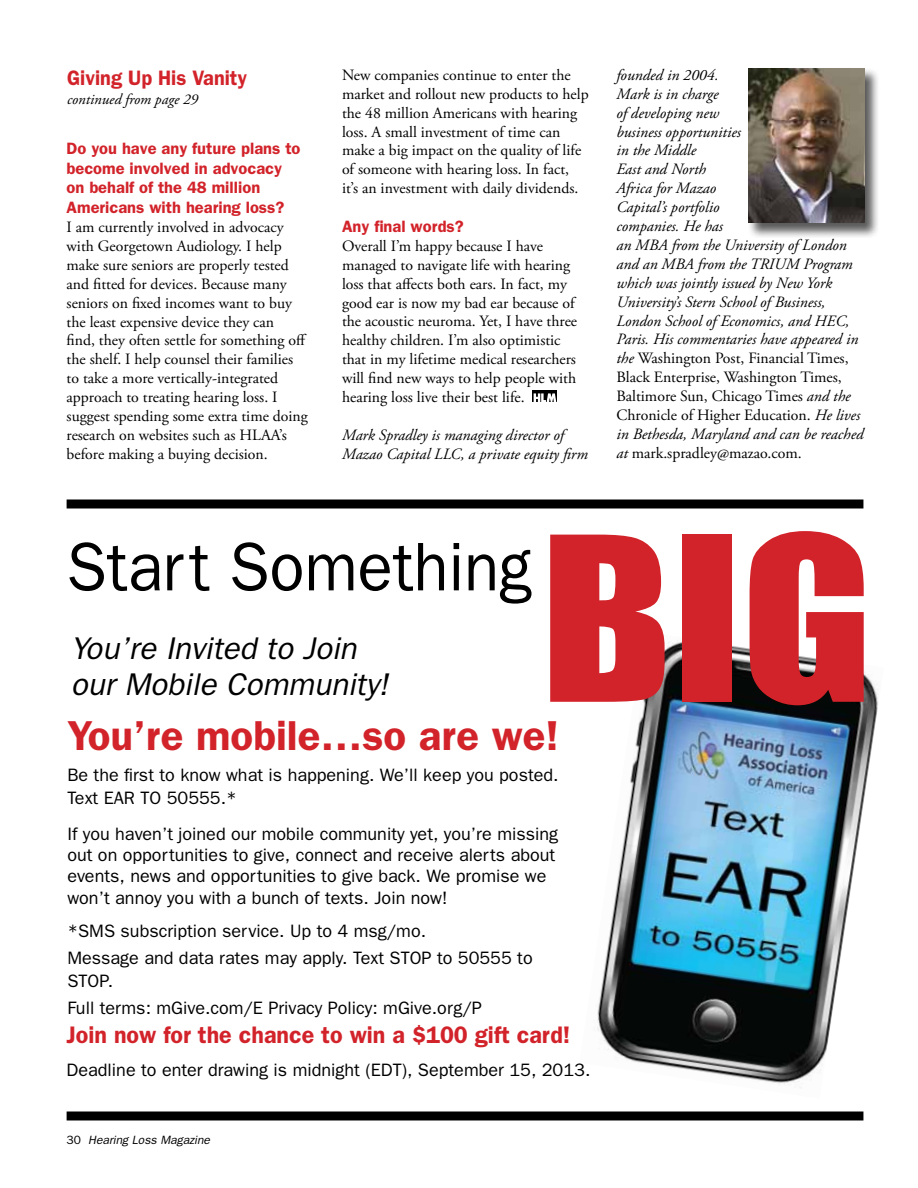
<style>
.page{position:relative;width:918px;height:1188px;background:#fff}
.page>*{position:absolute;margin:0;border:0;box-sizing:border-box;transform-origin:0 0}
.t1{font:211.5px "Impact";color:#d2232a;scale:1.13 1}
.t2{font:69px "Franklin Gothic";color:#000;scale:.94 1}
.t3{font:600 42px "Franklin Gothic";color:#d2232a}
.t4{font:italic 31.5px/36px "Franklin Gothic";color:#000}
.t5{font:600 24px "Franklin Gothic";color:#d2232a}
.t6{font:600 21px "Franklin Gothic";color:#d2232a;scale:.95 1}
.t7{font:18px/21.5px "Franklin Gothic";color:#000}
.t8{font:600 16.5px/19.8px "Franklin Gothic";color:#d2232a}
.t9{font:15.75px/18.9px "Adobe Garamond Pro";color:#000}
.t10{font:italic 15.75px/18.9px "Adobe Garamond Pro";color:#000}
.t11{font:italic 15px "Adobe Garamond Pro";color:#000}
.t12{font:italic 12px "Franklin Gothic";color:#000}
.s1{font-style:normal}
</style>
<div class="page">
<img style="left:597px;top:640px;width:282px;height:445px">
<div style="left:748px;top:68px;width:133px;height:171px;background:#000;opacity:.65"></div>
<img style="left:748px;top:68px;width:117px;height:155px">
<div style="left:532px;top:390px;width:25px;height:12px;background:#000"></div>
<svg style="left:534px;top:393px;width:22px;height:9px"></svg>
<div style="left:67px;top:500px;width:796px;height:8px;background:#000"></div>
<div style="left:67px;top:1112px;width:796px;height:8px;background:#000"></div>
<h3 class="t6" style="left:67px;top:66px;width:191px">Giving Up His Vanity</h3>
<p class="t11" style="left:67px;top:91px;width:132px">continued from page 29</p>
<p class="t8" style="left:67px;top:138px;width:235px">Do you have any future plans to become involved in advocacy on behalf of the 48 million<br>Americans with hearing loss?</p>
<p class="t9" style="left:67px;top:218px;width:243px">I am currently involved in advocacy with Georgetown Audiology. I help make sure seniors are properly tested and fitted for devices. Because many seniors on fixed incomes want to buy the least expensive device they can<br>find, they often settle for something off the shelf. I help counsel their families to take a more vertically-integrated approach to treating hearing loss. I suggest spending some extra time doing research on websites such as HLAA’s before making a buying decision.</p>
<p class="t9" style="left:342px;top:66px;width:248px">New companies continue to enter the market and rollout new products to help the 48 million Americans with hearing loss. A small investment of time can make a big impact on the quality of life of someone with hearing loss. In fact, it’s an investment with daily dividends.</p>
<p class="t8" style="left:342px;top:216px;width:123px">Any final words?</p>
<p class="t9" style="left:342px;top:237px;width:237px">Overall I’m happy because I have managed to navigate life with hearing loss that affects both ears. In fact, my good ear is now my bad ear because of the acoustic neuroma. Yet, I have three healthy children. I’m also optimistic that in my lifetime medical researchers will find new ways to help people with hearing loss live their best life.</p>
<p class="t10" style="left:342px;top:426px;width:247px">Mark Spradley is managing director of<br>Mazao Capital LLC, a private equity firm</p>
<p class="t10" style="left:616px;top:66px;width:249px">founded in 2004.<br>Mark is in charge<br>of developing new<br>business opportunities<br>in the Middle<br>East and North<br>Africa for Mazao<br>Capital’s portfolio<br>companies. He has<br>an MBA from the University of London and an MBA from the TRIUM Program which was jointly issued by New York<br>University’s Stern School of Business,<br>London School of Economics, and HEC,<br>Paris. His commentaries have appeared in the <span class="s1">Washington Post, Financial Times,<br>Black Enterprise, Washington Times,<br>Baltimore Sun, Chicago Times</span> and the<br><span class="s1">Chronicle of Higher Education.</span> He lives in Bethesda, Maryland and can be reached at <span class="s1">mark.spradley@mazao.com.</span></p>
<h2 class="t2" style="left:67px;top:527px;width:496px">Start Something</h2>
<h3 class="t4" style="left:71px;top:630px;width:319px">You’re Invited to Join our Mobile Community!</h3>
<h1 class="t1" style="left:540px;top:455px;width:296px">BIG</h1>
<h3 class="t3" style="left:67px;top:711px;width:493px">You’re mobile…so are we!</h3>
<p class="t7" style="left:67px;top:764px;width:493px;line-height:22.5px">Be the first to know what is happening. We’ll keep you posted.<br>Text EAR TO 50555.*</p>
<p class="t7" style="left:67px;top:823px;width:492px">If you haven’t joined our mobile community yet, you’re missing out on opportunities to give, connect and receive alerts about events, news and opportunities to give back. We promise we won’t annoy you with a bunch of texts. Join now!</p>
<p class="t7" style="left:67px;top:917px;width:467px;line-height:27px">*SMS subscription service. Up to 4 msg/mo.<br>Message and data rates may apply. Text STOP to 50555 to</p>
<p class="t7" style="left:67px;top:967px;width:416px;line-height:27px">STOP.<br>Full terms: mGive.com/E Privacy Policy: mGive.org/P</p>
<h3 class="t5" style="left:67px;top:1021px;width:505px">Join now for the chance to win a $100 gift card!</h3>
<p class="t7" style="left:67px;top:1059px;width:525px">Deadline to enter drawing is midnight (EDT), September 15, 2013.</p>
<p class="t12" style="left:67px;top:1133px;width:145px"><span class="s1">30</span> Hearing Loss Magazine</p>
</div>
